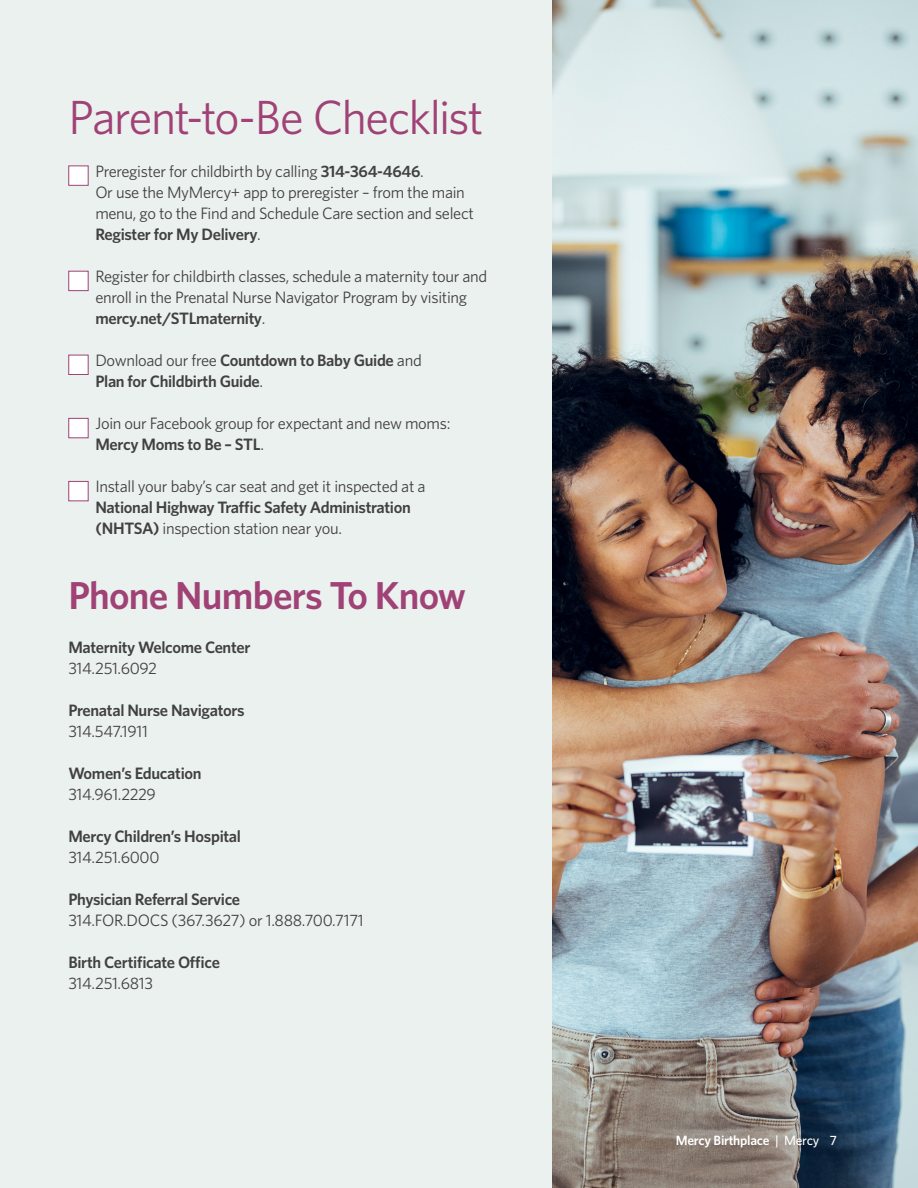
<style>
.page{position:relative;width:918px;height:1188px;background:#ebf1ee}
.page>*{position:absolute;margin:0;border:0;box-sizing:border-box;transform-origin:0 0}
.t1{font:48px "Whitney";letter-spacing:-.03em;color:#a04276}
.t2{font:600 39px "Whitney";letter-spacing:-.02em;color:#a04276}
.t3{font:16.5px/21px "Whitney";letter-spacing:-.02em;color:#414042}
.t4{font:600 16.5px/21px "Whitney";letter-spacing:-.02em;color:#414042}
.t5{font:600 13.5px "Whitney";letter-spacing:-.02em;color:#fff}
.s1{font-weight:600}
.s2{font-weight:400}
.s3{font-weight:500}
</style>
<div class="page">
<div style="left:68px;top:166px;width:21px;height:20px;background:#fff;border:1px solid #a04276"></div>
<div style="left:68px;top:271px;width:21px;height:20px;background:#fff;border:1px solid #a04276"></div>
<div style="left:68px;top:355px;width:21px;height:20px;background:#fff;border:1px solid #a04276"></div>
<div style="left:68px;top:418px;width:21px;height:20px;background:#fff;border:1px solid #a04276"></div>
<div style="left:68px;top:481px;width:21px;height:20px;background:#fff;border:1px solid #a04276"></div>
<img style="left:552px;top:0;width:366px;height:1188px">
<hr style="left:0;top:785px;width:1px;height:403px;background:#a04276">
<h1 class="t1" style="left:68px;top:85px;width:417px">Parent-to-Be Checklist</h1>
<p class="t3" style="left:95px;top:160px;width:380px">Preregister for childbirth by calling <span class="s1">314-364-4646</span>.<br>Or use the MyMercy+ app to preregister – from the main menu, go to the Find and Schedule Care section and select <span class="s1">Register for My Delivery</span>.</p>
<p class="t3" style="left:95px;top:265px;width:394px">Register for childbirth classes, schedule a maternity tour and enroll in the Prenatal Nurse Navigator Program by visiting <span class="s1">mercy.net/STLmaternity</span>.</p>
<p class="t4" style="left:95px;top:350px;width:328px"><span class="s2">Download our free</span> Countdown to Baby Guide <span class="s2">and<br></span>Plan for Childbirth Guide<span class="s2">.</span></p>
<p class="t3" style="left:95px;top:412px;width:357px">Join our Facebook group for expectant and new moms:<br><span class="s1">Mercy Moms to Be – STL</span>.</p>
<p class="t3" style="left:95px;top:475px;width:332px">Install your baby’s car seat and get it inspected at a</p>
<p class="t4" style="left:95px;top:497px;width:317px">National Highway Traffic Safety Administration (NHTSA) <span class="s2">inspection station near you.</span></p>
<h2 class="t2" style="left:68px;top:570px;width:399px">Phone Numbers To Know</h2>
<p class="t4" style="left:68px;top:636px;width:184px">Maternity Welcome Center</p>
<p class="t3" style="left:68px;top:657px;width:90px">314.251.6092</p>
<p class="t4" style="left:68px;top:699px;width:178px">Prenatal Nurse Navigators</p>
<p class="t3" style="left:68px;top:720px;width:81px">314.547.1911</p>
<p class="t4" style="left:68px;top:762px;width:135px">Women’s Education</p>
<p class="t3" style="left:68px;top:783px;width:89px">314.961.2229</p>
<p class="t4" style="left:68px;top:825px;width:174px">Mercy Children’s Hospital</p>
<p class="t3" style="left:68px;top:846px;width:93px">314.251.6000</p>
<p class="t4" style="left:68px;top:888px;width:173px">Physician Referral Service</p>
<p class="t3" style="left:68px;top:909px;width:297px">314.FOR.DOCS (367.3627) or 1.888.700.7171</p>
<p class="t4" style="left:68px;top:951px;width:153px">Birth Certificate Office</p>
<p class="t3" style="left:68px;top:972px;width:86px">314.251.6813</p>
<p class="t5" style="left:676px;top:1131px;width:163px">Mercy Birthplace <span class="s3">| Mercy 7</span></p>
</div>
